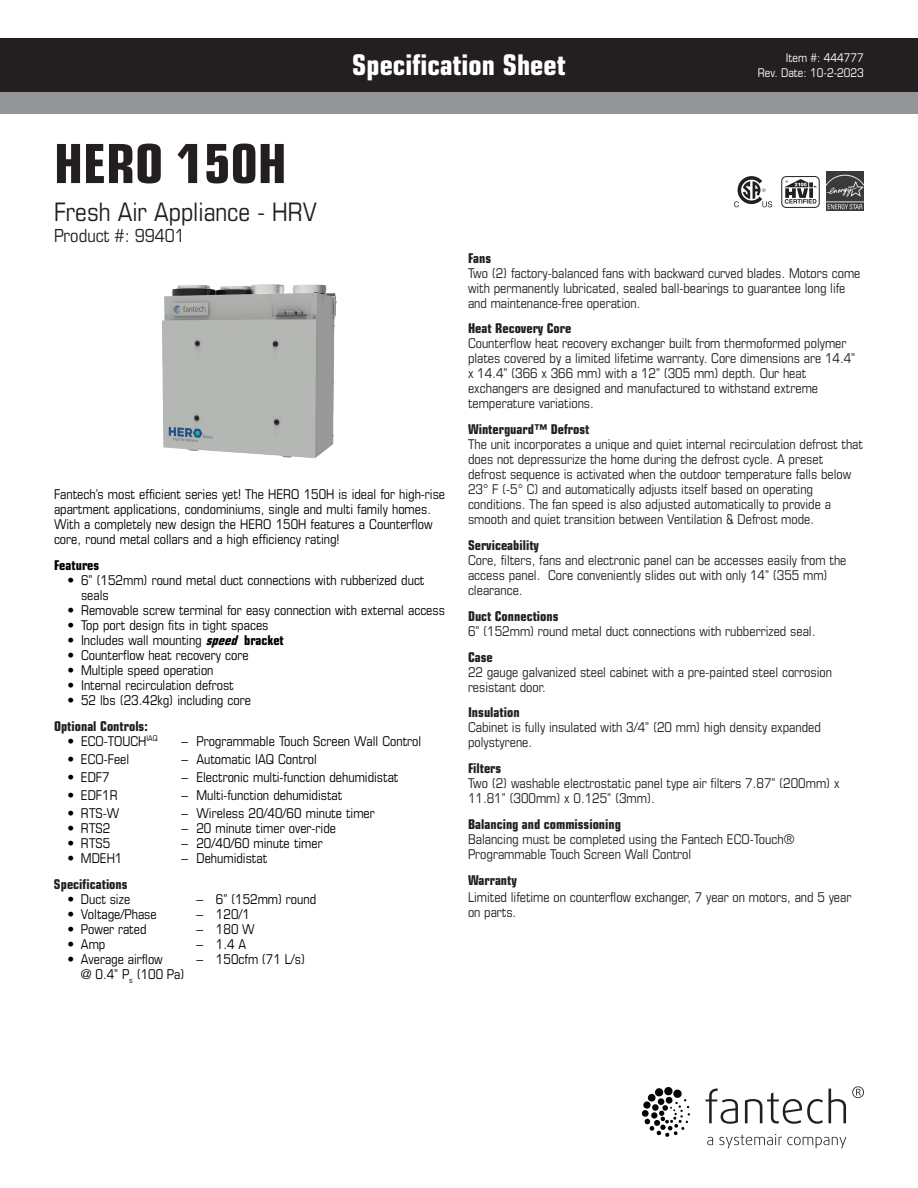
<style>
.page{position:relative;width:918px;height:1188px;background:#fff}
.page>*{position:absolute;margin:0;border:0;box-sizing:border-box;transform-origin:0 0}
.t1{font:700 condensed 54px "Eurostile LT Std";color:#231f20}
.t2{font:700 condensed 28.5px "Eurostile LT Std";color:#fff}
.t3{font:condensed 25.5px "Eurostile LT Std";color:#231f20}
.t4{font:condensed 18px "Eurostile LT Std";color:#231f20}
.t5{font:condensed 13.5px/15px "Eurostile LT Std";color:#231f20}
.t6{font:condensed 13.5px/15px "Eurostile LT Std";color:#010101}
.t7{font:700 condensed 13.5px "Eurostile LT Std";color:#231f20}
.t8{font:700 condensed 13.5px "Eurostile LT Std";color:#010101}
.t9{font:condensed 12px/15px "Eurostile LT Std";color:#fff;text-align:right}
.s1{font-weight:700;font-style:italic}
.s2{font-weight:700}
</style>
<div class="page">
<div style="left:0;top:38px;width:918px;height:54px;background:#231f20"></div>
<div style="left:0;top:92px;width:918px;height:21px;background:#939598"></div>
<img style="left:162px;top:284px;width:175px;height:174px">
<svg style="left:642px;top:1087px;width:48px;height:50px"></svg>
<svg style="left:707px;top:1137px;width:6px;height:8px"></svg>
<svg style="left:719px;top:1134px;width:127px;height:14px"></svg>
<svg style="left:706px;top:1089px;width:32px;height:35px"></svg>
<svg style="left:745px;top:1093px;width:78px;height:31px"></svg>
<svg style="left:829px;top:1089px;width:17px;height:34px"></svg>
<svg style="left:852px;top:1086px;width:12px;height:12px"></svg>
<svg style="left:734px;top:176px;width:38px;height:31px"></svg>
<div style="left:782px;top:176px;width:37px;height:32px;border:1px solid #231f20;border-radius:4px"></div>
<svg style="left:784px;top:179px;width:33px;height:25px"></svg>
<img style="left:826px;top:172px;width:38px;height:38px">
<h1 class="t1" style="left:54px;top:131px;width:234px">HERO 150H</h1>
<h3 class="t3" style="left:54px;top:196px;width:265px">Fresh Air Appliance - HRV</h3>
<h3 class="t4" style="left:54px;top:225px;width:132px">Product #: 99401</h3>
<h2 class="t2" style="left:352px;top:48px;width:215px">Specification Sheet</h2>
<p class="t9" style="left:758px;top:50px;width:108px">Item #: 444777<br>Rev. Date: 10-2-2023</p>
<p class="t6" style="left:54px;top:487px;width:393px">Fantech’s most efficient series yet! The HERO 150H is ideal for high-rise apartment applications, condominiums, single and multi family homes.<br>With a completely new design the HERO 150H features a Counterflow core, round metal collars and a high efficiency rating!</p>
<p class="t8" style="left:54px;top:557px;width:47px">Features</p>
<p class="t6" style="left:81px;top:573px;width:345px;text-indent:-14px">• 6” (152mm) round metal duct connections with rubberized duct seals</p>
<p class="t6" style="left:68px;top:603px;width:379px">• Removable screw terminal for easy connection with external access</p>
<p class="t6" style="left:68px;top:618px;width:203px">• Top port design fits in tight spaces</p>
<p class="t6" style="left:68px;top:633px;width:218px">• Includes wall mounting <span class="s1">speed</span> <span class="s2">bracket</span></p>
<p class="t6" style="left:68px;top:648px;width:183px">• Counterflow heat recovery core</p>
<p class="t6" style="left:68px;top:663px;width:148px">• Multiple speed operation</p>
<p class="t6" style="left:68px;top:678px;width:168px">• Internal recirculation defrost</p>
<p class="t6" style="left:68px;top:693px;width:185px">• 52 lbs (23.42kg) including core</p>
<p class="t7" style="left:54px;top:718px;width:95px">Optional Controls:</p>
<p class="t6" style="left:68px;top:733px;width:92px">• ECO-TOUCH<sup>IAQ</sup></p>
<p class="t6" style="left:182px;top:733px;width:241px">– Programmable Touch Screen Wall Control</p>
<p class="t6" style="left:67px;top:751px;width:63px">• ECO-Feel</p>
<p class="t6" style="left:182px;top:751px;width:137px">– Automatic IAQ Control</p>
<p class="t6" style="left:67px;top:769px;width:44px">• EDF7</p>
<p class="t6" style="left:182px;top:769px;width:218px">– Electronic multi-function dehumidistat</p>
<p class="t6" style="left:67px;top:787px;width:52px">• EDF1R</p>
<p class="t6" style="left:182px;top:787px;width:162px">– Multi-function dehumidistat</p>
<p class="t6" style="left:67px;top:805px;width:53px">• RTS-W</p>
<p class="t6" style="left:182px;top:805px;width:195px">– Wireless 20/40/60 minute timer</p>
<p class="t6" style="left:67px;top:820px;width:44px">• RTS2</p>
<p class="t6" style="left:182px;top:820px;width:156px">– 20 minute timer over-ride</p>
<p class="t6" style="left:67px;top:835px;width:44px">• RTS5</p>
<p class="t6" style="left:182px;top:835px;width:143px">– 20/40/60 minute timer</p>
<p class="t6" style="left:67px;top:850px;width:56px">• MDEH1</p>
<p class="t6" style="left:182px;top:850px;width:87px">– Dehumidistat</p>
<p class="t7" style="left:54px;top:876px;width:75px">Specifications</p>
<p class="t6" style="left:67px;top:891px;width:64px">• Duct size</p>
<p class="t6" style="left:196px;top:891px;width:121px">– 6” (152mm) round</p>
<p class="t6" style="left:67px;top:906px;width:91px">• Voltage/Phase</p>
<p class="t6" style="left:196px;top:906px;width:55px">– 120/1</p>
<p class="t6" style="left:67px;top:921px;width:81px">• Power rated</p>
<p class="t6" style="left:196px;top:921px;width:60px">– 180 W</p>
<p class="t6" style="left:67px;top:936px;width:39px">• Amp</p>
<p class="t6" style="left:196px;top:936px;width:51px">– 1.4 A</p>
<p class="t6" style="left:67px;top:951px;width:97px">• Average airflow</p>
<p class="t6" style="left:196px;top:951px;width:110px">– 150cfm (71 L/s)</p>
<p class="t6" style="left:81px;top:966px;width:105px">@ 0.4” P<sub>s</sub> (100 Pa)</p>
<p class="t7" style="left:468px;top:250px;width:25px">Fans</p>
<p class="t5" style="left:468px;top:265px;width:394px">Two (2) factory-balanced fans with backward curved blades. Motors come with permanently lubricated, sealed ball-bearings to guarantee long life and maintenance-free operation.</p>
<p class="t7" style="left:468px;top:320px;width:105px">Heat Recovery Core</p>
<p class="t5" style="left:468px;top:336px;width:389px">Counterflow heat recovery exchanger built from thermoformed polymer plates covered by a limited lifetime warranty. Core dimensions are 14.4” x 14.4” (366 x 366 mm) with a 12” (305 mm) depth. Our heat exchangers are designed and manufactured to withstand extreme temperature variations.</p>
<p class="t7" style="left:468px;top:421px;width:123px">Winterguard™ Defrost</p>
<p class="t5" style="left:468px;top:437px;width:396px">The unit incorporates a unique and quiet internal recirculation defrost that does not depressurize the home during the defrost cycle. A preset defrost sequence is activated when the outdoor temperature falls below 23° F (-5° C) and automatically adjusts itself based on operating conditions. The fan speed is also adjusted automatically to provide a smooth and quiet transition between Ventilation &amp; Defrost mode.</p>
<p class="t7" style="left:468px;top:537px;width:73px">Serviceability</p>
<p class="t5" style="left:468px;top:552px;width:380px">Core, filters, fans and electronic panel can be accesses easily from the access panel. Core conveniently slides out with only 14” (355 mm) clearance.</p>
<p class="t7" style="left:468px;top:608px;width:92px">Duct Connections</p>
<p class="t5" style="left:468px;top:623px;width:349px">6” (152mm) round metal duct connections with rubberrized seal.</p>
<p class="t7" style="left:468px;top:649px;width:26px">Case</p>
<p class="t5" style="left:468px;top:664px;width:366px">22 gauge galvanized steel cabinet with a pre-painted steel corrosion resistant door.</p>
<p class="t7" style="left:468px;top:704px;width:53px">Insulation</p>
<p class="t5" style="left:468px;top:720px;width:355px">Cabinet is fully insulated with 3/4” (20 mm) high density expanded polystyrene.</p>
<p class="t7" style="left:468px;top:760px;width:35px">Filters</p>
<p class="t5" style="left:468px;top:776px;width:373px">Two (2) washable electrostatic panel type air filters 7.87” (200mm) x<br>11.81” (300mm) x 0.125” (3mm).</p>
<p class="t7" style="left:468px;top:816px;width:155px">Balancing and commissioning</p>
<p class="t5" style="left:468px;top:831px;width:328px">Balancing must be completed using the Fantech ECO-Touch®<br>Programmable Touch Screen Wall Control</p>
<p class="t7" style="left:468px;top:872px;width:51px">Warranty</p>
<p class="t5" style="left:468px;top:889px;width:385px">Limited lifetime on counterflow exchanger, 7 year on motors, and 5 year on parts.</p>
</div>
